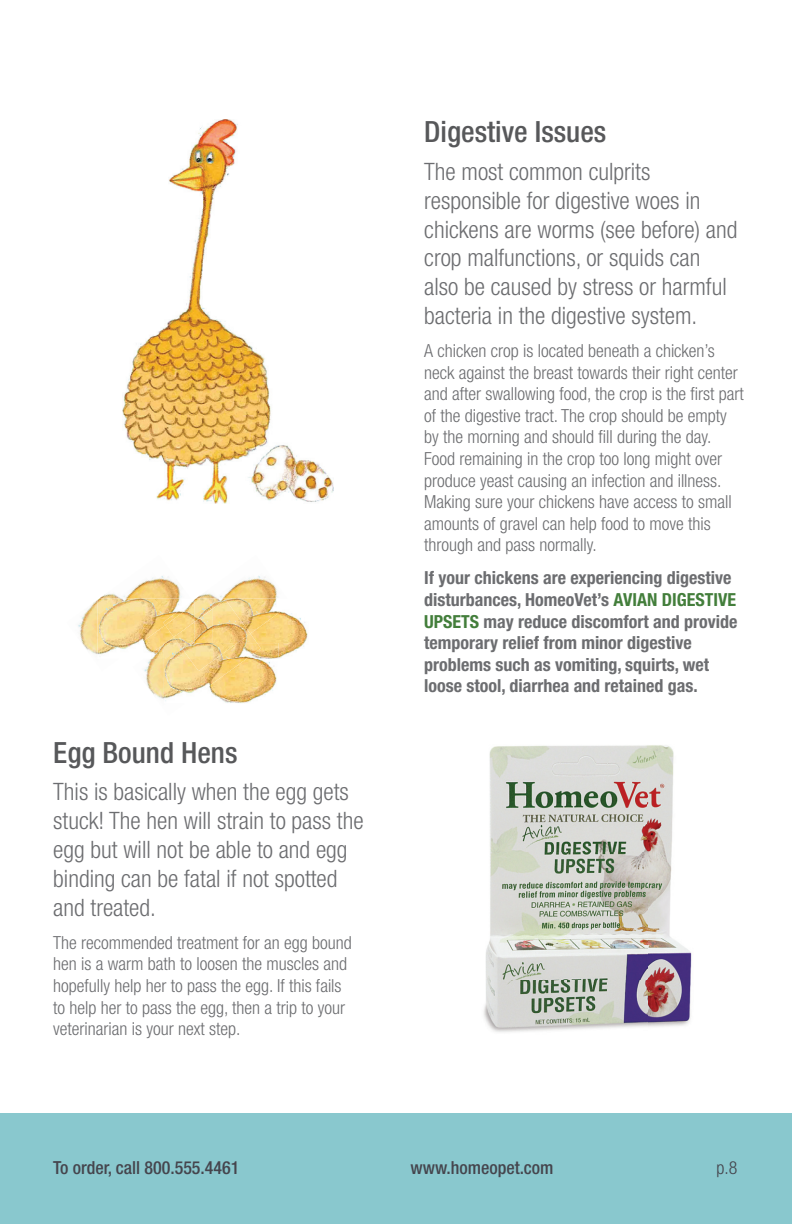
<style>
.page{position:relative;width:792px;height:1224px;background:#fff}
.page>*{position:absolute;margin:0;border:0;box-sizing:border-box;transform-origin:0 0}
.t1{font:500 condensed 29.2px "Helvetica Neue LT Std";color:#57585a}
.t2{font:300 condensed 24px/28.8px "Helvetica Neue LT Std";color:#6c6d70}
.t3{font:300 condensed 18px/21.6px "Helvetica Neue LT Std";color:#6c6d70}
.t4{font:700 condensed 18px/21.6px "Helvetica Neue LT Std";color:#6c6d70}
.t5{font:500 condensed 18px "Helvetica Neue LT Std";color:#45454d}
.t6{font:300 condensed 18px "Helvetica Neue LT Std";color:#45454d}
.s1{color:#437e3b}
</style>
<div class="page">
<div style="left:0;top:1113px;width:792px;height:111px;background:#89c8ce"></div>
<img style="left:196px;top:576px;width:82px;height:23px">
<img style="left:257px;top:613px;width:51px;height:45px">
<img style="left:212px;top:599px;width:79px;height:35px">
<img style="left:78px;top:576px;width:104px;height:78px">
<img style="left:194px;top:599px;width:18px;height:10px">
<img style="left:98px;top:599px;width:84px;height:56px">
<img style="left:163px;top:601px;width:31px;height:24px">
<svg style="left:191px;top:599px;width:5px;height:5px"></svg>
<img style="left:250px;top:634px;width:7px;height:9px">
<img style="left:212px;top:600px;width:38px;height:43px">
<img style="left:194px;top:609px;width:18px;height:34px">
<img style="left:174px;top:622px;width:20px;height:21px">
<img style="left:144px;top:659px;width:20px;height:40px">
<img style="left:144px;top:643px;width:34px;height:16px">
<img style="left:246px;top:659px;width:31px;height:44px">
<img style="left:261px;top:643px;width:17px;height:16px">
<svg style="left:164px;top:637px;width:14px;height:7px"></svg>
<img style="left:164px;top:659px;width:82px;height:44px">
<img style="left:190px;top:659px;width:25px;height:12px">
<img style="left:237px;top:643px;width:24px;height:16px">
<img style="left:178px;top:643px;width:59px;height:16px">
<img style="left:122px;top:120px;width:212px;height:384px">
<img style="left:483px;top:745px;width:209px;height:287px">
<h1 class="t1" style="left:424px;top:114px;width:184px">Digestive Issues</h1>
<h1 class="t1" style="left:53px;top:735px;width:186px">Egg Bound Hens</h1>
<h2 class="t2" style="left:53px;top:777px;width:312px">This is basically when the egg gets stuck! The hen will strain to pass the egg but will not be able to and egg binding can be fatal if not spotted and treated.</h2>
<p class="t3" style="left:53px;top:931px;width:300px">The recommended treatment for an egg bound hen is a warm bath to loosen the muscles and hopefully help her to pass the egg. If this fails to help her to pass the egg, then a trip to your veterinarian is your next step.</p>
<h2 class="t2" style="left:424px;top:157px;width:315px">The most common culprits responsible for digestive woes in chickens are worms (see before) and crop malfunctions, or squids can also be caused by stress or harmful bacteria in the digestive system.</h2>
<p class="t3" style="left:424px;top:340px;width:321px">A chicken crop is located beneath a chicken’s neck against the breast towards their right center and after swallowing food, the crop is the first part of the digestive tract. The crop should be empty by the morning and should fill during the day.<br>Food remaining in the crop too long might over produce yeast causing an infection and illness.<br>Making sure your chickens have access to small amounts of gravel can help food to move this through and pass normally.</p>
<p class="t4" style="left:424px;top:567px;width:315px">If your chickens are experiencing digestive disturbances, HomeoVet’s <span class="s1">AVIAN DIGESTIVE UPSETS</span> may reduce discomfort and provide temporary relief from minor digestive problems such as vomiting, squirts, wet loose stool, diarrhea and retained gas.</p>
<p class="t5" style="left:53px;top:1156px;width:188px">To order, call 800.555.4461</p>
<p class="t5" style="left:410px;top:1156px;width:145px">www.homeopet.com</p>
<p class="t6" style="left:717px;top:1157px;width:22px">p.8</p>
</div>
